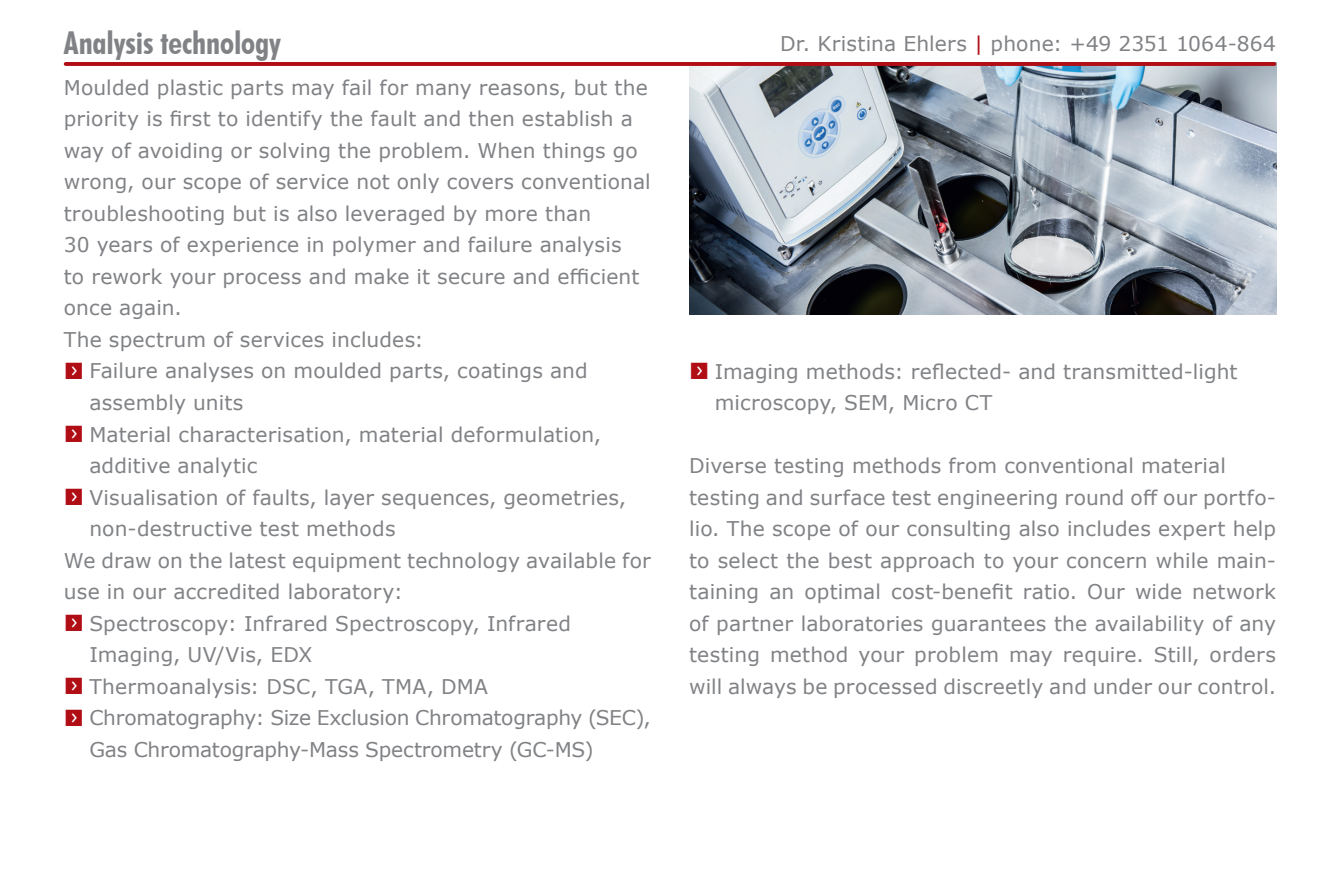
<style>
.page{position:relative;width:1340px;height:881px;background:#fff}
.page>*{position:absolute;margin:0;border:0;box-sizing:border-box;transform-origin:0 0}
.t1{font:700 condensed 31.5px "Futura BT";letter-spacing:-.005em;color:#808285}
.t2{font:20.25px/31.5px "Verdana";letter-spacing:.005em;color:#808285}
.t3{font:20.25px "Verdana";letter-spacing:-.015em;color:#808285}
.s1{color:#b00d15}
.s2{font-family:"Button Bonus Square Negative";color:#b00d15}
</style>
<div class="page">
<img style="left:689px;top:62px;width:587px;height:252px">
<svg style="left:64px;top:62px;width:1212px;height:4px;background:#b01119"></svg>
<h1 class="t1" style="left:64px;top:24px;width:219px">Analysis technology</h1>
<p class="t2" style="left:780px;top:27px;width:497px">Dr. Kristina Ehlers <span class="s1">|</span> phone: +49 2351 1064-864</p>
<p class="t2" style="left:64px;top:71px;width:585px">Moulded plastic parts may fail for many reasons, but the</p>
<p class="t2" style="left:64px;top:103px;width:570px">priority is first to identify the fault and then establish a</p>
<p class="t2" style="left:64px;top:134px;width:575px">way of avoiding or solving the problem. When things go</p>
<p class="t2" style="left:64px;top:166px;width:588px">wrong, our scope of service not only covers conventional</p>
<p class="t2" style="left:64px;top:197px;width:529px">troubleshooting but is also leveraged by more than</p>
<p class="t2" style="left:64px;top:229px;width:559px">30 years of experience in polymer and failure analysis</p>
<p class="t2" style="left:64px;top:260px;width:577px">to rework your process and make it secure and efficient</p>
<p class="t2" style="left:64px;top:292px;width:120px">once again.</p>
<p class="t2" style="left:64px;top:323px;width:361px">The spectrum of services includes:</p>
<p class="t2" style="left:64px;top:355px;width:525px"><span class="s2">f</span> Failure analyses on moulded parts, coatings and</p>
<p class="t2" style="left:89px;top:386px;width:156px">assembly units</p>
<p class="t2" style="left:64px;top:418px;width:539px"><span class="s2">f</span> Material characterisation, material deformulation,</p>
<p class="t2" style="left:89px;top:449px;width:170px">additive analytic</p>
<p class="t2" style="left:64px;top:481px;width:564px"><span class="s2">f</span> Visualisation of faults, layer sequences, geometries,</p>
<p class="t2" style="left:89px;top:512px;width:308px">non-destructive test methods</p>
<p class="t2" style="left:64px;top:544px;width:588px">We draw on the latest equipment technology available for</p>
<p class="t2" style="left:64px;top:575px;width:340px">use in our accredited laboratory:</p>
<p class="t2" style="left:64px;top:607px;width:509px"><span class="s2">f</span> Spectroscopy: Infrared Spectroscopy, Infrared</p>
<p class="t2" style="left:89px;top:638px;width:224px">Imaging, UV/Vis, EDX</p>
<p class="t2" style="left:64px;top:670px;width:426px"><span class="s2">f</span> Thermoanalysis: DSC, TGA, TMA, DMA</p>
<p class="t3" style="left:64px;top:703px;width:588px"><span class="s2">f</span> Chromatography: Size Exclusion Chromatography (SEC),</p>
<p class="t2" style="left:89px;top:733px;width:506px">Gas Chromatography-Mass Spectrometry (GC-MS)</p>
<p class="t2" style="left:714px;top:355px;width:524px;text-indent:-26px"><span class="s2">f</span> Imaging methods: reflected- and transmitted-light microscopy, SEM, Micro CT</p>
<p class="t2" style="left:689px;top:449px;width:588px">Diverse testing methods from conventional material testing and surface test engineering round off our portfo&shy;lio. The scope of our consulting also includes expert help to select the best approach to your concern while main&shy;taining an optimal cost-benefit ratio. Our wide network of partner laboratories guarantees the availability of any testing method your problem may require. Still, orders will always be processed discreetly and under our control.</p>
</div>
